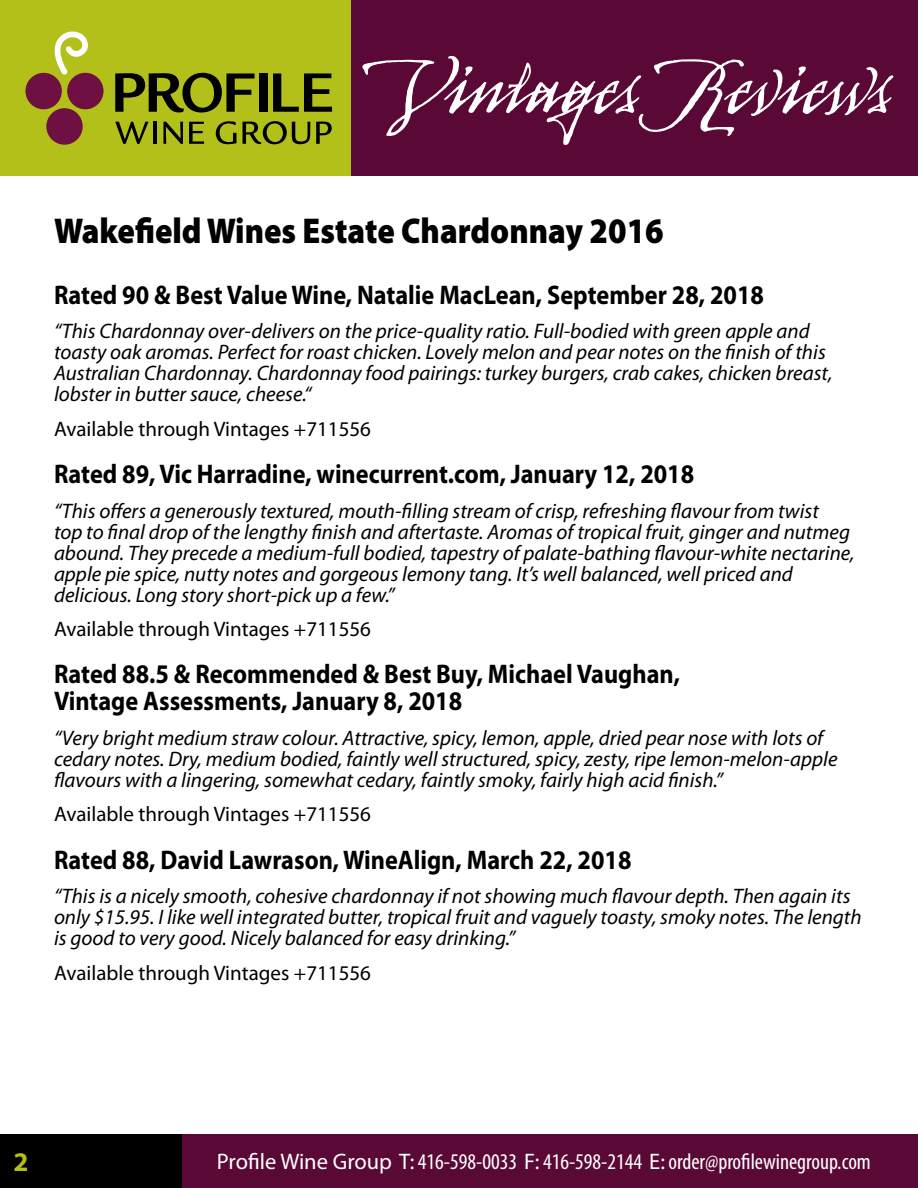
<style>
.page{position:relative;width:918px;height:1188px;background:#fff}
.page>*{position:absolute;margin:0;border:0;box-sizing:border-box;transform-origin:0 0}
.t1{font:112.5px "Arcana GMM Std Manuscript";color:#fff;scale:.9 1}
.t2{font:900 36px "Myriad Pro";color:#000;scale:.9 1}
.t3{font:700 27px/27px "Myriad Pro";color:#000;scale:.9 1}
.t4{font:700 27px "Myriad Pro";color:#b4c01a}
.t5{font:condensed 22.5px "Myriad Pro";color:#fff}
.t6{font:italic 21px/21px "Myriad Pro";color:#000}
.t7{font:21px "Myriad Pro";color:#000}
.s1{font-stretch:normal}
</style>
<div class="page">
<div style="left:0;top:0;width:351px;height:176px;background:#b4c01a"></div>
<div style="left:178px;top:1134px;width:740px;height:54px;background:#5a0835"></div>
<div style="left:351px;top:0;width:567px;height:176px;background:#5a0835"></div>
<div style="left:0;top:1134px;width:181px;height:54px;background:#000"></div>
<svg style="left:115px;top:73px;width:140px;height:40px"></svg>
<div style="left:259px;top:73px;width:8px;height:39px;background:#000"></div>
<svg style="left:273px;top:73px;width:59px;height:39px"></svg>
<svg style="left:115px;top:122px;width:34px;height:22px"></svg>
<hr style="left:154px;top:122px;width:3px;height:22px;background:#000">
<svg style="left:163px;top:122px;width:20px;height:22px"></svg>
<svg style="left:189px;top:122px;width:15px;height:22px"></svg>
<svg style="left:216px;top:121px;width:21px;height:23px"></svg>
<svg style="left:243px;top:121px;width:67px;height:23px"></svg>
<svg style="left:316px;top:122px;width:16px;height:22px"></svg>
<div style="left:46px;top:108px;width:37px;height:37px;background:#6e1042;border-radius:50%"></div>
<div style="left:26px;top:73px;width:36px;height:36px;background:#6e1042;border-radius:50%"></div>
<div style="left:67px;top:73px;width:37px;height:36px;background:#6e1042;border-radius:50%"></div>
<svg style="left:54px;top:32px;width:34px;height:43px"></svg>
<h1 class="t1" style="left:383px;top:33px;width:565px">Vintages Reviews</h1>
<h2 class="t2" style="left:54px;top:210px;width:679px">Wakefield Wines Estate Chardonnay 2016</h2>
<p class="t3" style="left:54px;top:280px;width:790px">Rated 90 &amp; Best Value Wine, Natalie MacLean, September 28, 2018</p>
<p class="t6" style="left:54px;top:320px;width:780px">“This Chardonnay over-delivers on the price-quality ratio. Full-bodied with green apple and toasty oak aromas. Perfect for roast chicken. Lovely melon and pear notes on the finish of this Australian Chardonnay. Chardonnay food pairings: turkey burgers, crab cakes, chicken breast, lobster in butter sauce, cheese.“</p>
<p class="t7" style="left:54px;top:416px;width:318px">Available through Vintages +711556</p>
<p class="t3" style="left:54px;top:460px;width:713px">Rated 89, Vic Harradine, winecurrent.com, January 12, 2018</p>
<p class="t6" style="left:54px;top:500px;width:802px">“This offers a generously textured, mouth-filling stream of crisp, refreshing flavour from twist<br>top to final drop of the lengthy finish and aftertaste. Aromas of tropical fruit, ginger and nutmeg abound. They precede a medium-full bodied, tapestry of palate-bathing flavour-white nectarine, apple pie spice, nutty notes and gorgeous lemony tang. It’s well balanced, well priced and delicious. Long story short-pick up a few.”</p>
<p class="t7" style="left:54px;top:616px;width:318px">Available through Vintages +711556</p>
<p class="t3" style="left:54px;top:660px;width:697px">Rated 88.5 &amp; Recommended &amp; Best Buy, Michael Vaughan,<br>Vintage Assessments, January 8, 2018</p>
<p class="t6" style="left:54px;top:727px;width:785px">“Very bright medium straw colour. Attractive, spicy, lemon, apple, dried pear nose with lots of cedary notes. Dry, medium bodied, faintly well structured, spicy, zesty, ripe lemon-melon-apple flavours with a lingering, somewhat cedary, faintly smoky, fairly high acid finish.”</p>
<p class="t7" style="left:54px;top:801px;width:318px">Available through Vintages +711556</p>
<p class="t3" style="left:54px;top:845px;width:643px">Rated 88, David Lawrason, WineAlign, March 22, 2018</p>
<p class="t6" style="left:54px;top:885px;width:809px">“This is a nicely smooth, cohesive chardonnay if not showing much flavour depth. Then again its only $15.95. I like well integrated butter, tropical fruit and vaguely toasty, smoky notes. The length is good to very good. Nicely balanced for easy drinking.”</p>
<p class="t7" style="left:54px;top:960px;width:318px">Available through Vintages +711556</p>
<p class="t4" style="left:14px;top:1144px;width:16px">2</p>
<p class="t5" style="left:217px;top:1148px;width:655px"><span class="s1">Profile Wine Group T:</span> 416-598-0033 <span class="s1">F:</span> 416-598-2144 <span class="s1">E:</span> order@profilewinegroup.com</p>
</div>
